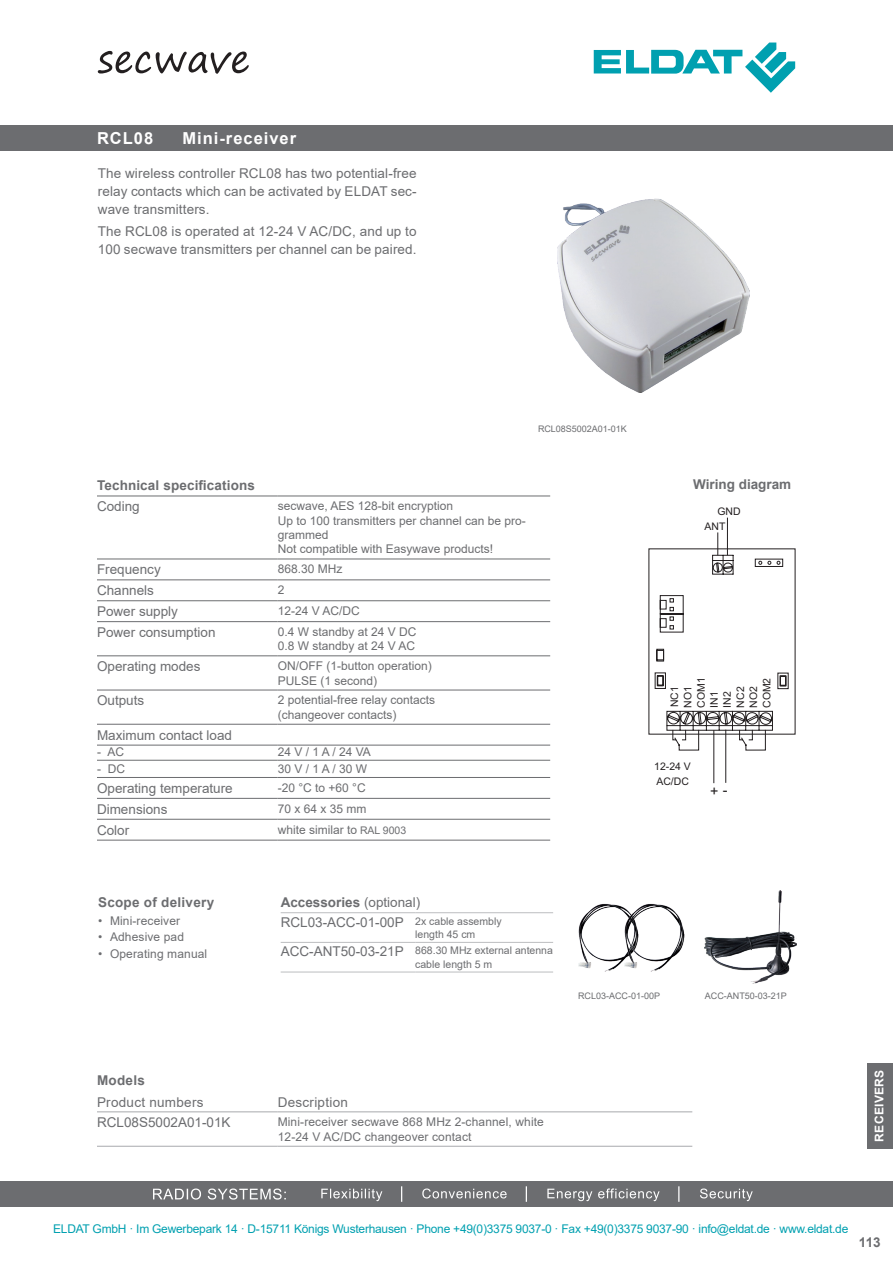
<style>
.page{position:relative;width:893px;height:1263px;background:#fff}
.page>*{position:absolute;margin:0;border:0;box-sizing:border-box;transform-origin:0 0}
.Inhalt_secwave{font:700 16.5px "Arial";letter-spacing:.06em;color:#fff}
.t1{font:14.25px "Arial";color:#231f20}
.Fließtext{font:13.5px/18px "Arial";letter-spacing:.01em;color:#6c6d70;text-align:justify}
.Fließtext-2{font:700 13.5px "Arial";letter-spacing:.01em;color:#6c6d70}
.Index_secwave{font:13.5px "Arial";color:#6c6d70}
.Index_Zubehör{font:13.5px "Arial";color:#6c6d70}
.seitennummer{font:700 13.5px "Arial";color:#6c6d70}
.Fließtext-3{font:12px/14.4px "Arial";color:#6c6d70}
.t2{font:12px "Arial";letter-spacing:-.02em;color:#00a0b0}
.Reiter{font:700 12px "Arial";letter-spacing:.03em;color:#fff}
.t3{font:10.5px/13px "Arial";color:#231f20}
.Fließtext-4{font:10.5px/13.5px "Arial";color:#6c6d70}
.Index_Zubehör-2{font:10.5px/13.5px "Arial";color:#6c6d70}
.Index_Zubehör-3{font:9px "Arial";color:#6c6d70}
.s1{font-size:10.5px}
.s2{font-weight:400}
</style>
<div class="page">
<div style="left:0;top:125px;width:893px;height:26px;background:#6c6d70"></div>
<div style="left:0;top:1181px;width:893px;height:26px;background:#6c6d70"></div>
<svg style="left:153px;top:1188px;width:133px;height:11px"></svg>
<svg style="left:321px;top:1186px;width:432px;height:16px"></svg>
<img style="left:557px;top:198px;width:192px;height:195px">
<img style="left:578px;top:904px;width:46px;height:67px">
<img style="left:624px;top:904px;width:61px;height:67px">
<svg style="left:649px;top:532px;width:146px;height:252px"></svg>
<hr style="left:727px;top:518px;width:1px;height:37px;background:#231f20">
<div style="left:867px;top:1063px;width:26px;height:85px;background:#6c6d70"></div>
<img style="left:705px;top:891px;width:91px;height:92px">
<hr style="left:278px;top:1111px;width:270px;height:1px;background:#a8a9ad">
<hr style="left:548px;top:1111px;width:144px;height:1px;background:#a8a9ad">
<hr style="left:97px;top:1146px;width:181px;height:1px;background:#a8a9ad">
<hr style="left:278px;top:1146px;width:270px;height:1px;background:#a8a9ad">
<hr style="left:548px;top:1146px;width:144px;height:1px;background:#a8a9ad">
<hr style="left:97px;top:1111px;width:181px;height:1px;background:#a8a9ad">
<hr style="left:97px;top:496px;width:181px;height:1px;background:#6c6d70">
<hr style="left:278px;top:496px;width:272px;height:1px;background:#6c6d70">
<hr style="left:97px;top:559px;width:181px;height:1px;background:#6c6d70">
<hr style="left:278px;top:559px;width:272px;height:1px;background:#6c6d70">
<hr style="left:97px;top:580px;width:181px;height:1px;background:#6c6d70">
<hr style="left:278px;top:580px;width:272px;height:1px;background:#6c6d70">
<hr style="left:97px;top:600px;width:181px;height:1px;background:#6c6d70">
<hr style="left:278px;top:600px;width:272px;height:1px;background:#6c6d70">
<hr style="left:97px;top:621px;width:181px;height:1px;background:#6c6d70">
<hr style="left:278px;top:621px;width:272px;height:1px;background:#6c6d70">
<hr style="left:97px;top:656px;width:181px;height:1px;background:#6c6d70">
<hr style="left:278px;top:656px;width:272px;height:1px;background:#6c6d70">
<hr style="left:97px;top:690px;width:181px;height:1px;background:#6c6d70">
<hr style="left:278px;top:690px;width:272px;height:1px;background:#6c6d70">
<hr style="left:97px;top:724px;width:181px;height:1px;background:#6c6d70">
<hr style="left:278px;top:724px;width:272px;height:1px;background:#6c6d70">
<hr style="left:97px;top:745px;width:181px;height:1px;background:#6c6d70">
<hr style="left:278px;top:745px;width:272px;height:1px;background:#6c6d70">
<hr style="left:97px;top:760px;width:181px;height:1px;background:#6c6d70">
<hr style="left:278px;top:760px;width:272px;height:1px;background:#6c6d70">
<hr style="left:97px;top:777px;width:181px;height:1px;background:#6c6d70">
<hr style="left:278px;top:777px;width:272px;height:1px;background:#6c6d70">
<hr style="left:97px;top:798px;width:181px;height:1px;background:#6c6d70">
<hr style="left:278px;top:798px;width:272px;height:1px;background:#6c6d70">
<hr style="left:97px;top:819px;width:181px;height:1px;background:#6c6d70">
<hr style="left:278px;top:819px;width:272px;height:1px;background:#6c6d70">
<hr style="left:97px;top:840px;width:181px;height:1px;background:#6c6d70">
<hr style="left:278px;top:840px;width:272px;height:1px;background:#6c6d70">
<hr style="left:281px;top:912px;width:134px;height:1px;background:#bcbdc0">
<hr style="left:281px;top:942px;width:134px;height:1px;background:#bcbdc0">
<hr style="left:415px;top:942px;width:138px;height:1px;background:#bcbdc0">
<hr style="left:281px;top:972px;width:134px;height:1px;background:#bcbdc0">
<hr style="left:415px;top:972px;width:138px;height:1px;background:#bcbdc0">
<hr style="left:415px;top:912px;width:138px;height:1px;background:#bcbdc0">
<svg style="left:594px;top:43px;width:201px;height:50px"></svg>
<svg style="left:98px;top:51px;width:151px;height:23px"></svg>
<p class="Inhalt_secwave" style="left:97px;top:127px;width:58px">RCL08</p>
<p class="Inhalt_secwave" style="left:182px;top:127px;width:115px">Mini-receiver</p>
<p class="Fließtext" style="left:98px;top:164px;width:320px">The wireless controller RCL08 has two potential-free relay contacts which can be activated by ELDAT sec&shy;wave transmitters.</p>
<p class="Fließtext" style="left:98px;top:222px;width:320px">The RCL08 is operated at 12-24 V AC/DC, and up to<br>100 secwave transmitters per channel can be paired.</p>
<p class="Index_Zubehör-3" style="left:538px;top:422px;width:90px">RCL08S5002A01-01K</p>
<p class="Fließtext-2" style="left:97px;top:476px;width:160px">Technical specifications</p>
<p class="Fließtext" style="left:97px;top:497px;width:44px">Coding</p>
<p class="Fließtext-3" style="left:278px;top:499px;width:250px">secwave, AES 128-bit encryption<br>Up to 100 transmitters per channel can be pro&shy;grammed</p>
<p class="Fließtext-3" style="left:278px;top:542px;width:217px">Not compatible with Easywave products!</p>
<p class="Fließtext" style="left:97px;top:560px;width:65px">Frequency</p>
<p class="Fließtext-3" style="left:278px;top:562px;width:66px">868.30 MHz</p>
<p class="Fließtext" style="left:97px;top:581px;width:59px">Channels</p>
<p class="Fließtext-3" style="left:278px;top:583px;width:8px">2</p>
<p class="Fließtext" style="left:97px;top:602px;width:83px">Power supply</p>
<p class="Fließtext-3" style="left:278px;top:603px;width:84px">12-24 V AC/DC</p>
<p class="Fließtext" style="left:97px;top:623px;width:120px">Power consumption</p>
<p class="Fließtext-3" style="left:278px;top:624px;width:140px">0.4 W standby at 24 V DC</p>
<p class="Fließtext-3" style="left:278px;top:639px;width:139px">0.8 W standby at 24 V AC</p>
<p class="Fließtext" style="left:97px;top:657px;width:105px">Operating modes</p>
<p class="Fließtext-3" style="left:278px;top:659px;width:156px">ON/OFF (1-button operation)</p>
<p class="Fließtext-3" style="left:278px;top:673px;width:101px">PULSE (1 second)</p>
<p class="Fließtext" style="left:97px;top:691px;width:49px">Outputs</p>
<p class="Fließtext-3" style="left:278px;top:693px;width:159px">2 potential-free relay contacts (changeover contacts)</p>
<p class="Fließtext" style="left:97px;top:726px;width:137px">Maximum contact load</p>
<p class="Fließtext-3" style="left:97px;top:744px;width:29px">- AC</p>
<p class="Fließtext-3" style="left:278px;top:744px;width:95px">24 V / 1 A / 24 VA</p>
<p class="Fließtext-3" style="left:97px;top:762px;width:29px">- DC</p>
<p class="Fließtext-3" style="left:278px;top:762px;width:91px">30 V / 1 A / 30 W</p>
<p class="Fließtext" style="left:97px;top:779px;width:137px">Operating temperature</p>
<p class="Fließtext-3" style="left:278px;top:780px;width:89px">-20 °C to +60 °C</p>
<p class="Fließtext" style="left:97px;top:800px;width:72px">Dimensions</p>
<p class="Fließtext-3" style="left:278px;top:801px;width:90px">70 x 64 x 35 mm</p>
<p class="Fließtext" style="left:97px;top:821px;width:34px">Color</p>
<p class="Fließtext-3" style="left:278px;top:822px;width:130px">white similar to <span class="s1">RAL 9003</span></p>
<p class="Fließtext-2" style="left:98px;top:893px;width:118px">Scope of delivery</p>
<p class="Fließtext-3" style="left:98px;top:913px;width:84px">• Mini-receiver</p>
<p class="Fließtext-3" style="left:98px;top:930px;width:88px">• Adhesive pad</p>
<p class="Fließtext-3" style="left:98px;top:946px;width:111px">• Operating manual</p>
<p class="Fließtext-2" style="left:281px;top:892px;width:141px">Accessories <span class="s2">(optional)</span></p>
<p class="Index_secwave" style="left:281px;top:913px;width:125px">RCL03-ACC-01-00P</p>
<p class="Index_Zubehör-2" style="left:415px;top:914px;width:88px">2x cable assembly length 45 cm</p>
<p class="Index_Zubehör" style="left:281px;top:942px;width:125px">ACC-ANT50-03-21P</p>
<p class="Fließtext-4" style="left:415px;top:944px;width:139px">868.30 MHz external antenna cable length 5 m</p>
<p class="Fließtext-2" style="left:693px;top:475px;width:100px">Wiring diagram</p>
<p class="t3" style="left:717px;top:505px;width:25px">GND</p>
<p class="t3" style="left:705px;top:519px;width:22px">ANT</p>
<p class="t3" style="left:695px;top:708px;width:32px;rotate:-90deg">COM1<br>IN1<br>IN2</p>
<p class="t3" style="left:760px;top:708px;width:32px;rotate:-90deg">COM2</p>
<p class="t3" style="left:681px;top:707px;width:23px;rotate:-90deg">NO1</p>
<p class="t3" style="left:747px;top:707px;width:23px;rotate:-90deg">NO2</p>
<p class="t3" style="left:668px;top:707px;width:22px;rotate:-90deg">NC1</p>
<p class="t3" style="left:734px;top:707px;width:22px;rotate:-90deg">NC2</p>
<p class="t3" style="left:654px;top:758px;width:38px;line-height:15px">12-24 V<br>AC/DC</p>
<p class="t1" style="left:710px;top:781px;width:19px">+ -</p>
<p class="Fließtext-2" style="left:97px;top:1070px;width:49px">Models</p>
<p class="Fließtext" style="left:97px;top:1093px;width:108px">Product numbers</p>
<p class="Fließtext" style="left:278px;top:1093px;width:72px">Description</p>
<p class="Index_secwave" style="left:97px;top:1113px;width:135px">RCL08S5002A01-01K</p>
<p class="Fließtext-3" style="left:278px;top:1114px;width:268px;line-height:15px">Mini-receiver secwave 868 MHz 2-channel, white<br>12-24 V AC/DC changeover contact</p>
<p class="Index_Zubehör-3" style="left:578px;top:990px;width:84px">RCL03-ACC-01-00P</p>
<p class="Index_Zubehör-3" style="left:705px;top:990px;width:84px">ACC-ANT50-03-21P</p>
<p class="Reiter" style="left:871px;top:1142px;width:74px;rotate:-90deg">RECEIVERS</p>
<p class="t2" style="left:53px;top:1221px;width:797px">ELDAT GmbH · Im Gewerbepark 14 · D-15711 Königs Wusterhausen · Phone +49(0)3375 9037-0 · Fax +49(0)3375 9037-90 · info@eldat.de · www.eldat.de</p>
<p class="seitennummer" style="left:859px;top:1233px;width:23px">113</p>
</div>
